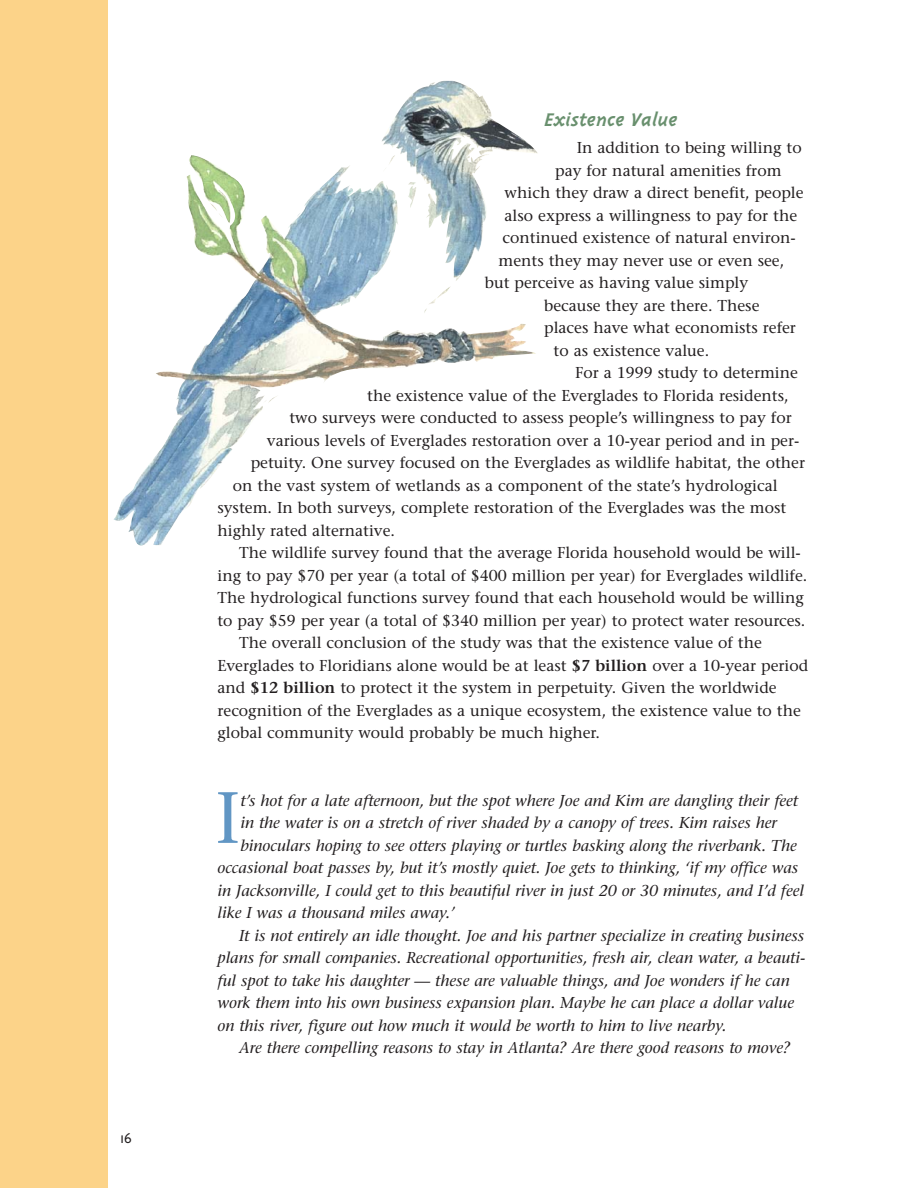
<style>
.page{position:relative;width:918px;height:1188px;background:#fff}
.page>*{position:absolute;margin:0;border:0;box-sizing:border-box;transform-origin:0 0}
.t1{font:72.3px "Stone Serif";color:#6196c4}
.t2{font:italic 700 21px "Triplex";color:#69906e}
.t3{font:300 16.5px "Triplex";color:#231f20}
.t4{font:15.75px "Stone Serif";color:#231f20}
.t5{font:italic 15.75px "Stone Serif";color:#231f20}
.s1{font-weight:600}
</style>
<div class="page">
<div style="left:0;top:0;width:108px;height:1188px;background:#fcd389"></div>
<img style="left:113px;top:81px;width:425px;height:465px">
<p class="t3" style="left:120px;top:1131px;width:13px">16</p>
<h2 class="t2" style="left:545px;top:111px;width:135px">Existence Value</h2>
<p class="t4" style="left:577px;top:141px;width:226px">In addition to being willing to</p>
<p class="t4" style="left:555px;top:164px;width:228px">pay for natural amenities from</p>
<p class="t4" style="left:505px;top:186px;width:300px">which they draw a direct benefit, people</p>
<p class="t4" style="left:505px;top:209px;width:294px">also express a willingness to pay for the</p>
<p class="t4" style="left:503px;top:231px;width:295px">continued existence of natural environ-</p>
<p class="t4" style="left:499px;top:254px;width:287px">ments they may never use or even see,</p>
<p class="t4" style="left:485px;top:276px;width:265px">but perceive as having value simply</p>
<p class="t4" style="left:544px;top:299px;width:217px">because they are there. These</p>
<p class="t4" style="left:544px;top:321px;width:253px">places have what economists refer</p>
<p class="t4" style="left:554px;top:344px;width:157px">to as existence value.</p>
<p class="t4" style="left:575px;top:366px;width:224px">For a 1999 study to determine</p>
<p class="t4" style="left:367px;top:389px;width:423px">the existence value of the Everglades to Florida residents,</p>
<p class="t4" style="left:289px;top:411px;width:504px">two surveys were conducted to assess people’s willingness to pay for</p>
<p class="t4" style="left:267px;top:434px;width:534px">various levels of Everglades restoration over a 10-year period and in per-</p>
<p class="t4" style="left:251px;top:456px;width:556px">petuity. One survey focused on the Everglades as wildlife habitat, the other</p>
<p class="t4" style="left:233px;top:479px;width:546px">on the vast system of wetlands as a component of the state’s hydrological</p>
<p class="t4" style="left:217px;top:501px;width:570px">system. In both surveys, complete restoration of the Everglades was the most</p>
<p class="t4" style="left:217px;top:524px;width:179px">highly rated alternative.</p>
<p class="t4" style="left:239px;top:546px;width:563px">The wildlife survey found that the average Florida household would be will-</p>
<p class="t4" style="left:217px;top:569px;width:591px">ing to pay $70 per year (a total of $400 million per year) for Everglades wildlife.</p>
<p class="t4" style="left:217px;top:591px;width:588px">The hydrological functions survey found that each household would be willing</p>
<p class="t4" style="left:217px;top:614px;width:590px">to pay $59 per year (a total of $340 million per year) to protect water resources.</p>
<p class="t4" style="left:239px;top:636px;width:524px">The overall conclusion of the study was that the existence value of the</p>
<p class="t4" style="left:217px;top:659px;width:592px">Everglades to Floridians alone would be at least <span class="s1">$7 billion</span> over a 10-year period</p>
<p class="t4" style="left:217px;top:681px;width:561px">and <span class="s1">$12 billion</span> to protect it the system in perpetuity. Given the worldwide</p>
<p class="t4" style="left:217px;top:704px;width:585px">recognition of the Everglades as a unique ecosystem, the existence value to the</p>
<p class="t4" style="left:217px;top:726px;width:384px">global community would probably be much higher.</p>
<h1 class="t1" style="left:215px;top:790px;width:27px">I</h1>
<p class="t5" style="left:240px;top:794px;width:559px">t’s hot for a late afternoon, but the spot where Joe and Kim are dangling their feet</p>
<p class="t5" style="left:240px;top:816px;width:538px">in the water is on a stretch of river shaded by a canopy of trees. Kim raises her</p>
<p class="t5" style="left:240px;top:839px;width:558px">binoculars hoping to see otters playing or turtles basking along the riverbank. The</p>
<p class="t5" style="left:217px;top:861px;width:582px">occasional boat passes by, but it’s mostly quiet. Joe gets to thinking, ‘if my office was</p>
<p class="t5" style="left:217px;top:884px;width:588px">in Jacksonville, I could get to this beautiful river in just 20 or 30 minutes, and I’d feel</p>
<p class="t5" style="left:217px;top:906px;width:239px">like I was a thousand miles away.’</p>
<p class="t5" style="left:239px;top:929px;width:567px">It is not entirely an idle thought. Joe and his partner specialize in creating business</p>
<p class="t5" style="left:217px;top:951px;width:589px">plans for small companies. Recreational opportunities, fresh air, clean water, a beauti-</p>
<p class="t5" style="left:217px;top:974px;width:574px">ful spot to take his daughter — these are valuable things, and Joe wonders if he can</p>
<p class="t5" style="left:217px;top:996px;width:578px">work them into his own business expansion plan. Maybe he can place a dollar value</p>
<p class="t5" style="left:217px;top:1019px;width:510px">on this river, figure out how much it would be worth to him to live nearby.</p>
<p class="t5" style="left:239px;top:1041px;width:553px">Are there compelling reasons to stay in Atlanta? Are there good reasons to move?</p>
</div>
